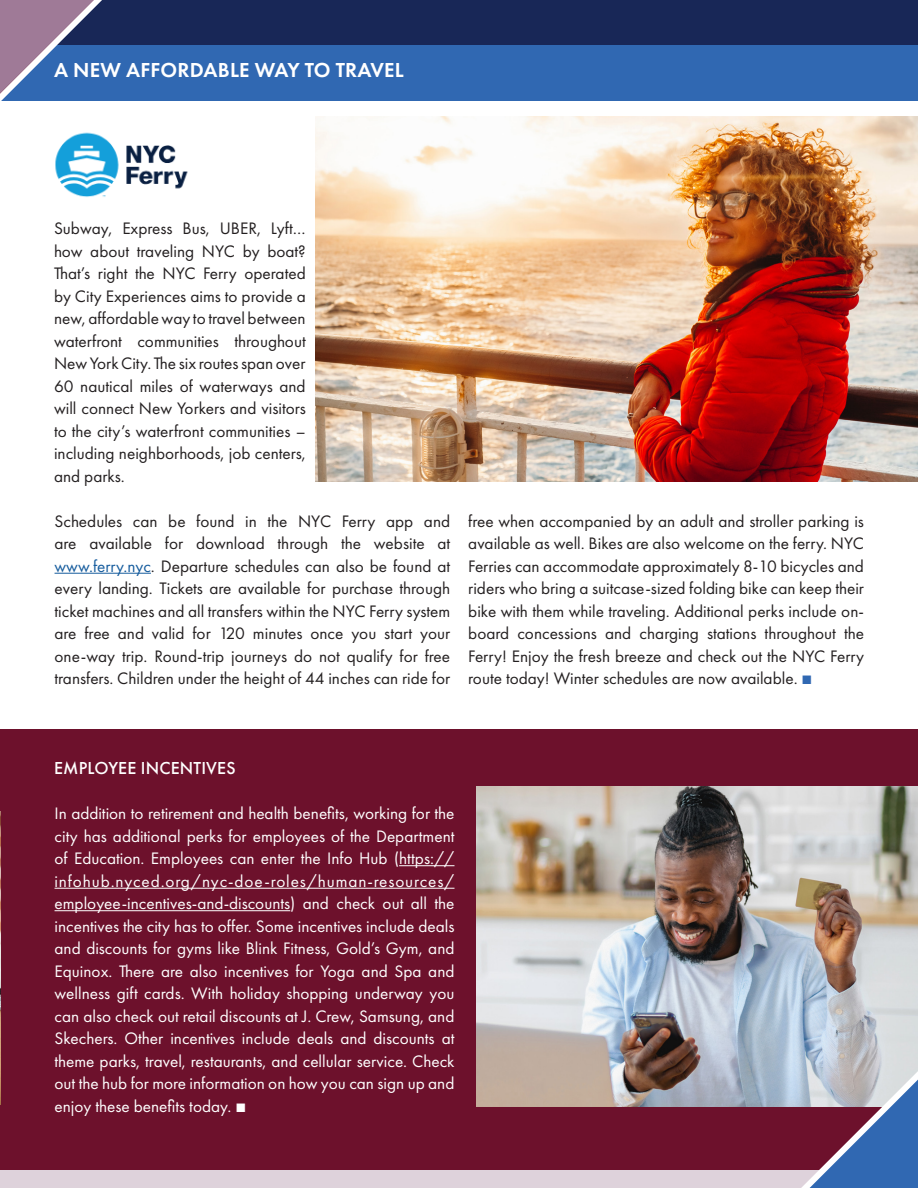
<style>
.page{position:relative;width:918px;height:1188px;background:#fff}
.page>*{position:absolute;margin:0;border:0;box-sizing:border-box;transform-origin:0 0}
.t1{font:600 21px "Futura PT";letter-spacing:.01em;color:#fff}
.t2{font:500 18px "Futura PT";letter-spacing:.01em;color:#fff}
.BERS_Words_BodyCopy_1{font:17.25px/22.5px "Futura PT";color:#231f20;text-align:justify}
.BERS_Words_BodyCopy_1-2{font:17.25px/22.5px "Futura PT";color:#fff;text-align:justify}
.s1{color:#175d9e}
.s2{font-family:"Franklin Gothic";font-size:18px;color:#3068b2}
.s3{font-family:"Franklin Gothic";font-size:18px}
</style>
<div class="page">
<div style="left:0;top:729px;width:918px;height:442px;background:#6d112c"></div>
<img style="left:476px;top:787px;width:442px;height:320px">
<div style="left:0;top:0;width:918px;height:101px;background:#182757"></div>
<div style="left:0;top:45px;width:918px;height:56px;background:#3068b2"></div>
<div style="left:0;top:1171px;width:918px;height:17px;background:#ded2db"></div>
<svg style="left:788px;top:1061px;width:130px;height:127px"></svg>
<svg style="left:0;top:0;width:102px;height:101px"></svg>
<hr style="left:399px;top:865px;width:56px;height:1px;background:#fff">
<hr style="left:55px;top:888px;width:400px;height:1px;background:#fff">
<hr style="left:55px;top:910px;width:235px;height:1px;background:#fff">
<img style="left:0;top:812px;width:1px;height:293px">
<hr style="left:55px;top:573px;width:96px;height:1px;background:#175d9e">
<img style="left:55px;top:132px;width:133px;height:65px">
<img style="left:315px;top:117px;width:603px;height:364px">
<p class="t1" style="left:54px;top:56px;width:351px">A NEW AFFORDABLE WAY TO TRAVEL</p>
<p class="BERS_Words_BodyCopy_1" style="left:54px;top:217px;width:253px">Subway, Express Bus, UBER, Lyft… how about traveling NYC by boat?<br>That’s right the NYC Ferry operated by City Experiences aims to provide a new, affordable way to travel between waterfront communities throughout New York City. The six routes span over 60 nautical miles of waterways and will connect New Yorkers and visitors to the city’s waterfront communities – including neighborhoods, job centers, and parks.</p>
<p class="BERS_Words_BodyCopy_1" style="left:55px;top:509px;width:397px">Schedules can be found in the NYC Ferry app and are available for download through the website at <span class="s1">www.ferry.nyc</span>. Departure schedules can also be found at every landing. Tickets are available for purchase through ticket machines and all transfers within the NYC Ferry system are free and valid for 120 minutes once you start your one-way trip. Round-trip journeys do not qualify for free transfers. Children under the height of 44 inches can ride for</p>
<p class="BERS_Words_BodyCopy_1" style="left:468px;top:509px;width:397px">free when accompanied by an adult and stroller parking is available as well. Bikes are also welcome on the ferry. NYC Ferries can accommodate approximately 8-10 bicycles and riders who bring a suitcase-sized folding bike can keep their bike with them while traveling. Additional perks include on&shy;board concessions and charging stations throughout the Ferry! Enjoy the fresh breeze and check out the NYC Ferry route today! Winter schedules are now available. <span class="s2">■</span></p>
<p class="t2" style="left:54px;top:757px;width:183px">EMPLOYEE INCENTIVES</p>
<p class="BERS_Words_BodyCopy_1-2" style="left:55px;top:802px;width:401px">In addition to retirement and health benefits, working for the city has additional perks for employees of the Department of Education. Employees can enter the Info Hub (https:// infohub.nyced.org/nyc-doe-roles/human-resources/ employee-incentives-and-discounts) and check out all the incentives the city has to offer. Some incentives include deals and discounts for gyms like Blink Fitness, Gold’s Gym, and Equinox. There are also incentives for Yoga and Spa and wellness gift cards. With holiday shopping underway you can also check out retail discounts at J. Crew, Samsung, and Skechers. Other incentives include deals and discounts at theme parks, travel, restaurants, and cellular service. Check out the hub for more information on how you can sign up and enjoy these benefits today. <span class="s3">■</span></p>
</div>
